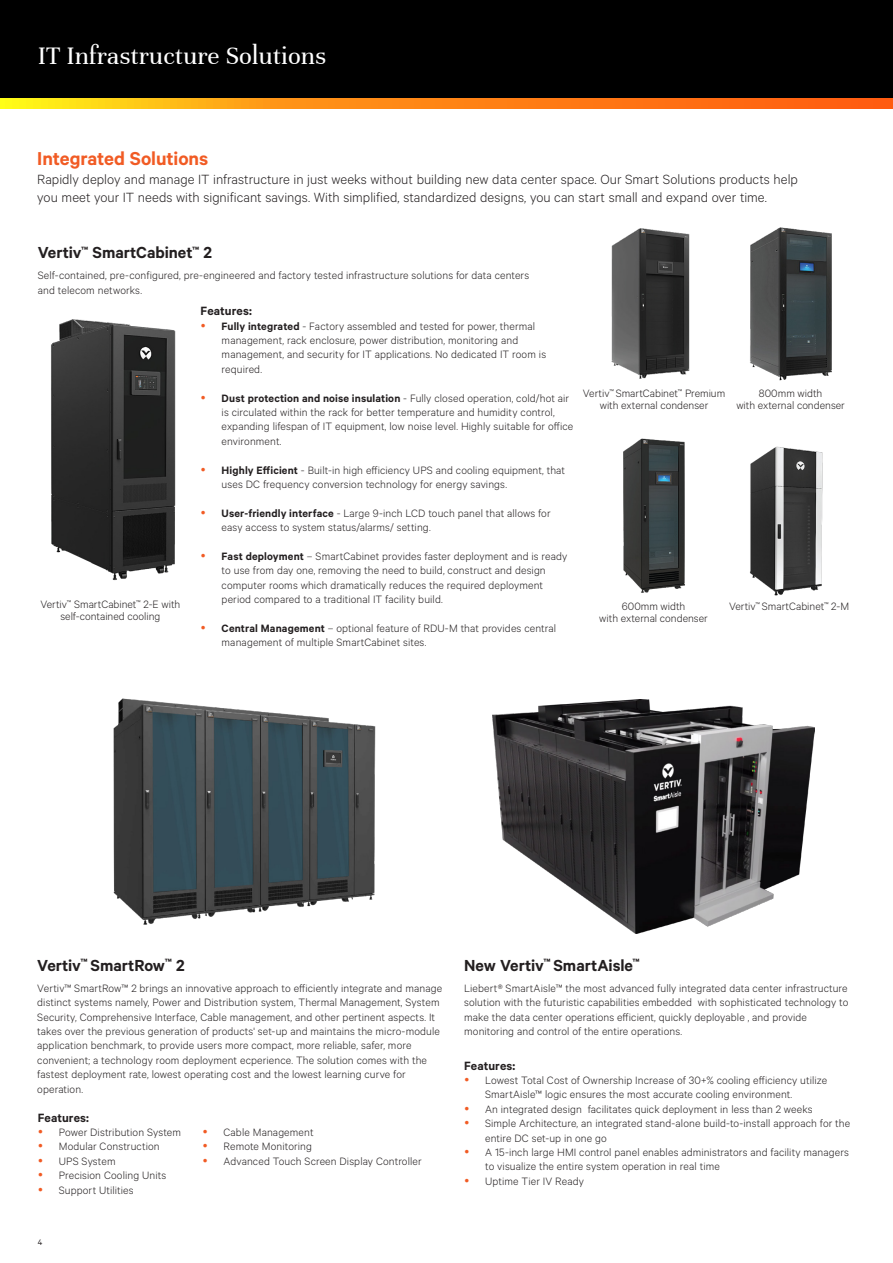
<style>
.page{position:relative;width:893px;height:1263px;background:#fff}
.page>*{position:absolute;margin:0;border:0;box-sizing:border-box;transform-origin:0 0}
.t1{font:27px "Unna";color:#fff}
.Vertiv_Orange_Main_H{font:600 21px "Calibre";letter-spacing:-.005em;color:#f15b24}
.Vertiv_Orange_Main_H-2{font:600 18px "Calibre";color:#231f20}
.Gray_Column_Bullets{font:300 15px/18px "Calibre";color:#231f20}
.Vertiv_Heading{font:600 13.5px "Calibre";letter-spacing:.005em;color:#231f20}
.Vertiv_Orange_Main_H-3{font:300 12px/14.4px "Calibre";letter-spacing:.01em;color:#231f20}
.Vertiv_Lead-in{font:300 12px "Calibre";color:#231f20}
.t2{font:9px "Calibre";color:#231f20}
.s1{font-weight:600}
</style>
<div class="page">
<div style="left:0;top:0;width:893px;height:108px;background:#000"></div>
<svg style="left:0;top:98px;width:893px;height:11px"></svg>
<img style="left:113px;top:698px;width:263px;height:227px">
<img style="left:492px;top:700px;width:323px;height:233px">
<img style="left:623px;top:438px;width:62px;height:155px">
<img style="left:750px;top:446px;width:73px;height:150px">
<img style="left:51px;top:319px;width:125px;height:262px">
<img style="left:611px;top:228px;width:79px;height:151px">
<img style="left:750px;top:227px;width:82px;height:154px">
<h1 class="t1" style="left:38px;top:40px;width:290px">IT Infrastructure Solutions</h1>
<p class="Vertiv_Orange_Main_H" style="left:37px;top:146px;width:173px">Integrated Solutions</p>
<p class="Gray_Column_Bullets" style="left:37px;top:170px;width:762px">Rapidly deploy and manage IT infrastructure in just weeks without building new data center space. Our Smart Solutions products help you meet your IT needs with significant savings. With simplified, standardized designs, you can start small and expand over time.</p>
<p class="Vertiv_Orange_Main_H-2" style="left:38px;top:242px;width:176px">Vertiv<sup>™</sup> SmartCabinet<sup>™</sup> 2</p>
<p class="Vertiv_Orange_Main_H-3" style="left:38px;top:268px;width:493px">Self-contained, pre-configured, pre-engineered and factory tested infrastructure solutions for data centers and telecom networks.</p>
<p class="Vertiv_Lead-in" style="left:40px;top:597px;width:141px">Vertiv<sup>™</sup> SmartCabinet<sup>™</sup> 2-E with</p>
<p class="Vertiv_Lead-in" style="left:60px;top:609px;width:101px">self-contained cooling</p>
<p class="Vertiv_Heading" style="left:201px;top:303px;width:53px">Features:</p>
<p class="Vertiv_Orange_Main_H-3" style="left:222px;top:318px;width:326px"><span class="s1">Fully integrated</span> - Factory assembled and tested for power, thermal management, rack enclosure, power distribution, monitoring and management, and security for IT applications. No dedicated IT room is required.</p>
<p class="Vertiv_Orange_Main_H-3" style="left:222px;top:390px;width:353px"><span class="s1">Dust protection and noise insulation</span> - Fully closed operation, cold/hot air is circulated within the rack for better temperature and humidity control, expanding lifespan of IT equipment, low noise level. Highly suitable for office environment.</p>
<p class="Vertiv_Orange_Main_H-3" style="left:222px;top:462px;width:345px"><span class="s1">Highly Efficient</span> - Built-in high efficiency UPS and cooling equipment, that uses DC frequency conversion technology for energy savings.</p>
<p class="Vertiv_Orange_Main_H-3" style="left:222px;top:505px;width:331px"><span class="s1">User-friendly interface</span> - Large 9-inch LCD touch panel that allows for easy access to system status/alarms/ setting.</p>
<p class="Vertiv_Orange_Main_H-3" style="left:222px;top:548px;width:347px"><span class="s1">Fast deployment</span> – SmartCabinet provides faster deployment and is ready to use from day one, removing the need to build, construct and design computer rooms which dramatically reduces the required deployment period compared to a traditional IT facility build.</p>
<p class="Vertiv_Orange_Main_H-3" style="left:222px;top:620px;width:336px"><span class="s1">Central Management</span> – optional feature of RDU-M that provides central management of multiple SmartCabinet sites.</p>
<p class="Vertiv_Lead-in" style="left:583px;top:386px;width:144px">Vertiv<sup>™</sup> SmartCabinet<sup>™</sup> Premium</p>
<p class="Vertiv_Lead-in" style="left:600px;top:398px;width:110px">with external condenser</p>
<p class="Vertiv_Lead-in" style="left:759px;top:386px;width:65px">800mm width</p>
<p class="Vertiv_Lead-in" style="left:736px;top:398px;width:110px">with external condenser</p>
<p class="Vertiv_Lead-in" style="left:622px;top:599px;width:65px">600mm width</p>
<p class="Vertiv_Lead-in" style="left:599px;top:611px;width:110px">with external condenser</p>
<p class="Vertiv_Lead-in" style="left:729px;top:599px;width:122px">Vertiv<sup>™</sup> SmartCabinet<sup>™</sup> 2-M</p>
<p class="Vertiv_Orange_Main_H-2" style="left:37px;top:954px;width:149px">Vertiv<sup>™</sup> SmartRow<sup>™</sup> 2</p>
<p class="Vertiv_Orange_Main_H-3" style="left:37px;top:980px;width:406px">Vertiv™ SmartRow™ 2 brings an innovative approach to efficiently integrate and manage distinct systems namely, Power and Distribution system, Thermal Management, System Security, Comprehensive Interface, Cable management, and other pertinent aspects. It takes over the previous generation of products' set-up and maintains the micro-module application benchmark, to provide users more compact, more reliable, safer, more convenient; a technology room deployment ecperience. The solution comes with the fastest deployment rate, lowest operating cost and the lowest learning curve for operation.</p>
<p class="Vertiv_Heading" style="left:38px;top:1109px;width:53px">Features:</p>
<p class="Vertiv_Orange_Main_H-3" style="left:59px;top:1124px;width:124px">Power Distribution System</p>
<p class="Vertiv_Orange_Main_H-3" style="left:59px;top:1139px;width:102px">Modular Construction</p>
<p class="Vertiv_Orange_Main_H-3" style="left:59px;top:1153px;width:58px">UPS System</p>
<p class="Vertiv_Orange_Main_H-3" style="left:59px;top:1168px;width:109px">Precision Cooling Units</p>
<p class="Vertiv_Orange_Main_H-3" style="left:59px;top:1182px;width:76px">Support Utilities</p>
<p class="t2" style="left:38px;top:1236px;width:6px">4</p>
<p class="Vertiv_Orange_Main_H-3" style="left:224px;top:1124px;width:92px">Cable Management</p>
<p class="Vertiv_Orange_Main_H-3" style="left:224px;top:1139px;width:90px">Remote Monitoring</p>
<p class="Vertiv_Orange_Main_H-3" style="left:224px;top:1153px;width:200px">Advanced Touch Screen Display Controller</p>
<p class="Vertiv_Orange_Main_H-2" style="left:464px;top:954px;width:177px">New Vertiv<sup>™</sup> SmartAisle<sup>™</sup></p>
<p class="Vertiv_Orange_Main_H-3" style="left:464px;top:980px;width:386px">Liebert® SmartAisle™ the most advanced fully integrated data center infrastructure solution with the futuristic capabilities embedded with sophisticated technology to make the data center operations efficient, quickly deployable , and provide monitoring and control of the entire operations.</p>
<p class="Vertiv_Heading" style="left:464px;top:1057px;width:53px">Features:</p>
<p class="Vertiv_Orange_Main_H-3" style="left:485px;top:1072px;width:343px">Lowest Total Cost of Ownership Increase of 30+% cooling efficiency utilize<br>SmartAisle™ logic ensures the most accurate cooling environment.</p>
<p class="Vertiv_Orange_Main_H-3" style="left:485px;top:1101px;width:329px">An integrated design facilitates quick deployment in less than 2 weeks</p>
<p class="Vertiv_Orange_Main_H-3" style="left:485px;top:1116px;width:367px">Simple Architecture, an integrated stand-alone build-to-install approach for the entire DC set-up in one go</p>
<p class="Vertiv_Orange_Main_H-3" style="left:485px;top:1144px;width:365px">A 15-inch large HMI control panel enables administrators and facility managers to visualize the entire system operation in real time</p>
<p class="Vertiv_Orange_Main_H-3" style="left:485px;top:1173px;width:100px">Uptime Tier IV Ready</p>
</div>
